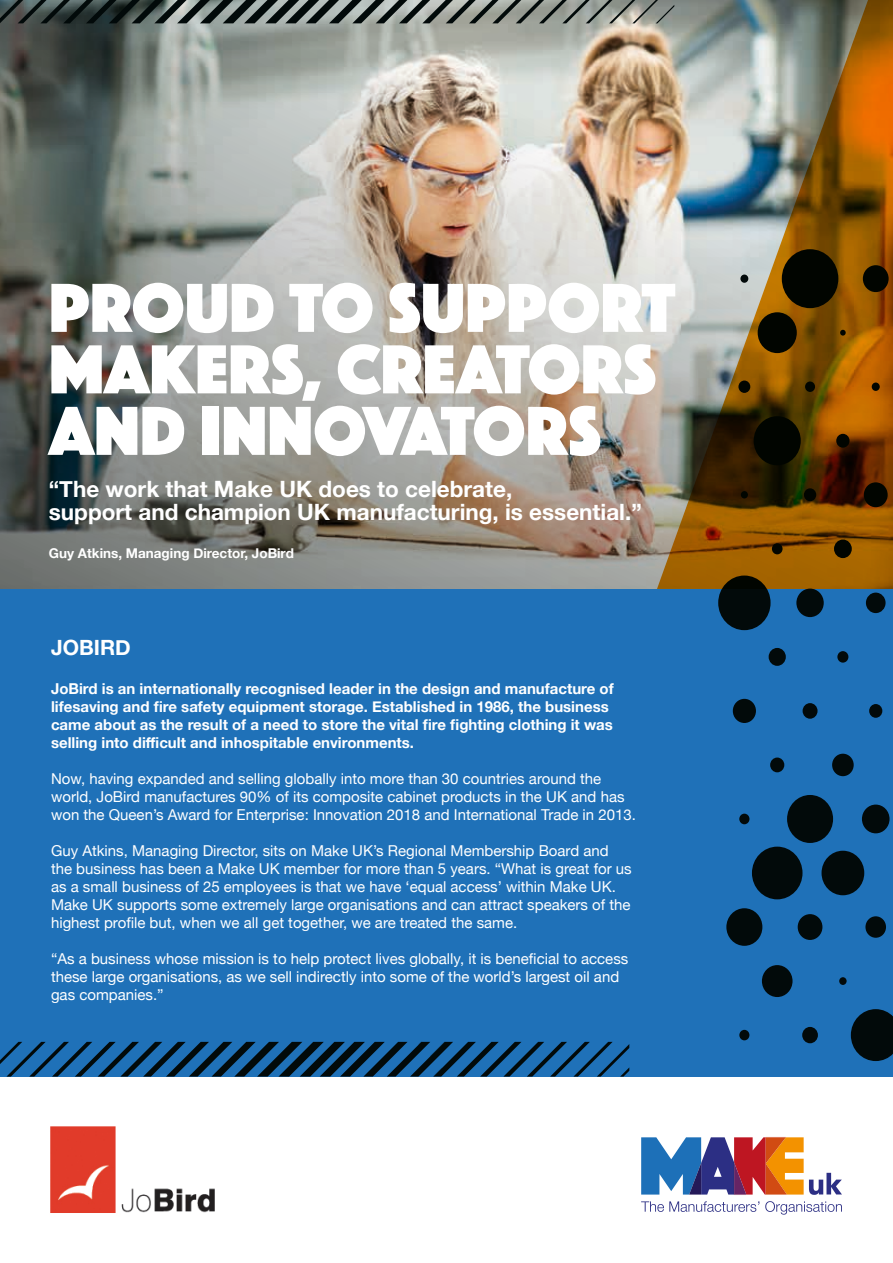
<style>
.page{position:relative;width:893px;height:1263px;background:#fff}
.page>*{position:absolute;margin:0;border:0;box-sizing:border-box;transform-origin:0 0}
.t1{font:72px/61.5px "Phosphate Solid";color:#fff}
.t2{font:700 22.5px/22.5px "Helvetica Neue";color:#fff}
.t3{font:700 21px "Helvetica Neue";color:#fff}
.t4{font:15px/18px "Helvetica Neue";color:#fff}
.t5{font:700 15px/18px "Helvetica Neue";color:#fff}
.t6{font:700 13.5px "Helvetica Neue";color:#fff}
</style>
<div class="page">
<img style="left:0;top:23px;width:657px;height:566px">
<svg style="left:0;top:0;width:657px;height:23px;background:#626a66"></svg>
<div style="left:0;top:589px;width:893px;height:487px;background:#1f71b8"></div>
<svg style="left:0;top:1042px;width:629px;height:34px"></svg>
<div style="left:718px;top:575px;width:53px;height:55px;background:#020a0a;border-radius:50%"></div>
<div style="left:796px;top:589px;width:28px;height:28px;background:#020a0a;border-radius:50%"></div>
<div style="left:866px;top:593px;width:19px;height:20px;background:#020a0a;border-radius:50%"></div>
<div style="left:769px;top:648px;width:17px;height:18px;background:#020a0a;border-radius:50%"></div>
<div style="left:837px;top:651px;width:11px;height:12px;background:#020a0a;border-radius:50%"></div>
<div style="left:733px;top:699px;width:23px;height:24px;background:#020a0a;border-radius:50%"></div>
<div style="left:803px;top:703px;width:14px;height:16px;background:#020a0a;border-radius:50%"></div>
<div style="left:869px;top:704px;width:13px;height:14px;background:#020a0a;border-radius:50%"></div>
<div style="left:770px;top:757px;width:14px;height:15px;background:#020a0a;border-radius:50%"></div>
<div style="left:832px;top:754px;width:22px;height:22px;background:#020a0a;border-radius:50%"></div>
<div style="left:739px;top:814px;width:10px;height:10px;background:#020a0a;border-radius:50%"></div>
<div style="left:787px;top:795px;width:46px;height:48px;background:#020a0a;border-radius:50%"></div>
<div style="left:862px;top:804px;width:27px;height:29px;background:#020a0a;border-radius:50%"></div>
<div style="left:752px;top:847px;width:50px;height:52px;background:#020a0a;border-radius:50%"></div>
<div style="left:821px;top:851px;width:43px;height:44px;background:#020a0a;border-radius:50%"></div>
<div style="left:726px;top:908px;width:36px;height:38px;background:#020a0a;border-radius:50%"></div>
<div style="left:798px;top:914px;width:24px;height:26px;background:#020a0a;border-radius:50%"></div>
<div style="left:865px;top:916px;width:21px;height:22px;background:#020a0a;border-radius:50%"></div>
<div style="left:762px;top:965px;width:30px;height:32px;background:#020a0a;border-radius:50%"></div>
<div style="left:839px;top:977px;width:8px;height:8px;background:#020a0a;border-radius:50%"></div>
<div style="left:739px;top:1030px;width:10px;height:10px;background:#020a0a;border-radius:50%"></div>
<div style="left:802px;top:1027px;width:16px;height:16px;background:#020a0a;border-radius:50%"></div>
<svg style="left:851px;top:1009px;width:42px;height:52px;background:#061a26"></svg>
<svg style="left:641px;top:1201px;width:118px;height:11px"></svg>
<svg style="left:765px;top:1201px;width:77px;height:13px"></svg>
<svg style="left:641px;top:1137px;width:201px;height:58px"></svg>
<img style="left:657px;top:0;width:236px;height:589px">
<img style="left:50px;top:1126px;width:165px;height:87px">
<h1 class="t1" style="left:49px;top:273px;width:628px">PROUD TO SUPPORT<br>MAKERS, CREATORS<br>AND INNOVATORS</h1>
<h2 class="t2" style="left:49px;top:478px;width:594px">“The work that Make UK does to celebrate,<br>support and champion UK manufacturing, is essential.”</h2>
<p class="t6" style="left:49px;top:543px;width:246px">Guy Atkins, Managing Director, JoBird</p>
<h3 class="t3" style="left:51px;top:631px;width:81px">JOBIRD</h3>
<p class="t5" style="left:51px;top:680px;width:564px">JoBird is an internationally recognised leader in the design and manufacture of lifesaving and fire safety equipment storage. Established in 1986, the business came about as the result of a need to store the vital fire fighting clothing it was selling into difficult and inhospitable environments.</p>
<p class="t4" style="left:51px;top:771px;width:586px">Now, having expanded and selling globally into more than 30 countries around the world, JoBird manufactures 90% of its composite cabinet products in the UK and has won the Queen’s Award for Enterprise: Innovation 2018 and International Trade in 2013.</p>
<p class="t4" style="left:51px;top:843px;width:582px">Guy Atkins, Managing Director, sits on Make UK’s Regional Membership Board and the business has been a Make UK member for more than 5 years. “What is great for us as a small business of 25 employees is that we have ‘equal access’ within Make UK.<br>Make UK supports some extremely large organisations and can attract speakers of the highest profile but, when we all get together, we are treated the same.</p>
<p class="t4" style="left:51px;top:951px;width:579px">“As a business whose mission is to help protect lives globally, it is beneficial to access these large organisations, as we sell indirectly into some of the world’s largest oil and gas companies.”</p>
</div>
